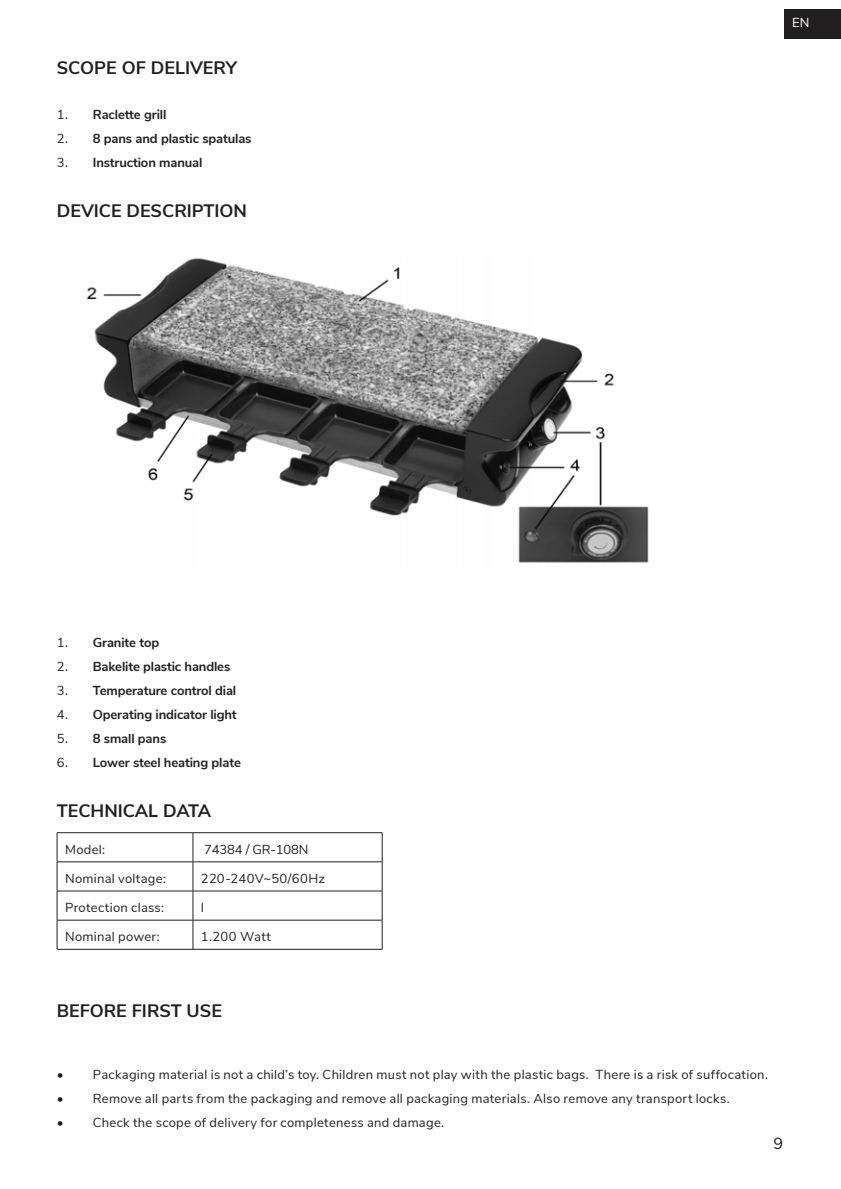
<style>
.page{position:relative;width:841px;height:1189px;background:#fff}
.page>*{position:absolute;margin:0;border:0;box-sizing:border-box;transform-origin:0 0}
.t1{font:700 18px "Nunito Sans";color:#231f20}
.t2{font:16px "Nunito Sans";color:#231f20}
.t3{font:13px "Nunito Sans";letter-spacing:.02em;color:#231f20}
.t4{font:700 13px "Nunito Sans";letter-spacing:-.01em;color:#231f20}
.t5{font:13px "Nunito Sans";letter-spacing:-.01em;color:#231f20}
.t6{font:13px "Nunito Sans";color:#fff}
.s1{font-weight:400}
</style>
<div class="page">
<div style="left:784px;top:9px;width:56px;height:30px;background:#231f20"></div>
<img style="left:86px;top:258px;width:563px;height:305px">
<hr style="left:57px;top:832px;width:136px;height:1px;background:#231f20">
<hr style="left:193px;top:832px;width:189px;height:1px;background:#231f20">
<hr style="left:57px;top:861px;width:136px;height:1px;background:#231f20">
<hr style="left:193px;top:861px;width:189px;height:1px;background:#231f20">
<hr style="left:57px;top:890px;width:136px;height:1px;background:#231f20">
<hr style="left:193px;top:890px;width:189px;height:1px;background:#231f20">
<hr style="left:57px;top:920px;width:136px;height:1px;background:#231f20">
<svg style="left:57px;top:833px;width:1px;height:116px"></svg>
<hr style="left:193px;top:920px;width:189px;height:1px;background:#231f20">
<svg style="left:193px;top:833px;width:1px;height:116px"></svg>
<svg style="left:382px;top:833px;width:1px;height:116px"></svg>
<hr style="left:57px;top:949px;width:136px;height:1px;background:#231f20">
<hr style="left:193px;top:949px;width:189px;height:1px;background:#231f20">
<h1 class="t1" style="left:57px;top:54px;width:182px">SCOPE OF DELIVERY</h1>
<p class="t4" style="left:57px;top:105px;width:111px"><span class="s1">1.</span> Raclette grill</p>
<p class="t4" style="left:57px;top:129px;width:196px"><span class="s1">2.</span> 8 pans and plastic spatulas</p>
<p class="t4" style="left:57px;top:153px;width:147px"><span class="s1">3.</span> Instruction manual</p>
<h1 class="t1" style="left:57px;top:197px;width:192px">DEVICE DESCRIPTION</h1>
<p class="t6" style="left:792px;top:13px;width:19px">EN</p>
<p class="t4" style="left:57px;top:633px;width:104px"><span class="s1">1.</span> Granite top</p>
<p class="t4" style="left:57px;top:657px;width:175px"><span class="s1">2.</span> Bakelite plastic handles</p>
<p class="t4" style="left:57px;top:681px;width:181px"><span class="s1">3.</span> Temperature control dial</p>
<p class="t4" style="left:57px;top:705px;width:181px"><span class="s1">4.</span> Operating indicator light</p>
<p class="t4" style="left:57px;top:729px;width:111px"><span class="s1">5.</span> 8 small pans</p>
<p class="t4" style="left:57px;top:753px;width:185px"><span class="s1">6.</span> Lower steel heating plate</p>
<h1 class="t1" style="left:57px;top:797px;width:156px">TECHNICAL DATA</h1>
<p class="t3" style="left:65px;top:840px;width:42px">Model:</p>
<p class="t5" style="left:204px;top:840px;width:106px">74384 / GR-108N</p>
<p class="t3" style="left:65px;top:869px;width:102px">Nominal voltage:</p>
<p class="t3" style="left:201px;top:869px;width:125px">220-240V~50/60Hz</p>
<p class="t3" style="left:65px;top:898px;width:101px">Protection class:</p>
<p class="t3" style="left:201px;top:898px;width:5px">I</p>
<p class="t3" style="left:65px;top:927px;width:96px">Nominal power:</p>
<p class="t3" style="left:201px;top:927px;width:71px">1.200 Watt</p>
<h1 class="t1" style="left:57px;top:997px;width:167px">BEFORE FIRST USE</h1>
<p class="t3" style="left:57px;top:1065px;width:712px">• Packaging material is not a child’s toy. Children must not play with the plastic bags. There is a risk of suffocation.</p>
<p class="t3" style="left:57px;top:1089px;width:674px">• Remove all parts from the packaging and remove all packaging materials. Also remove any transport locks.</p>
<p class="t3" style="left:57px;top:1113px;width:389px">• Check the scope of delivery for completeness and damage.</p>
<p class="t2" style="left:773px;top:1131px;width:11px">9</p>
</div>
